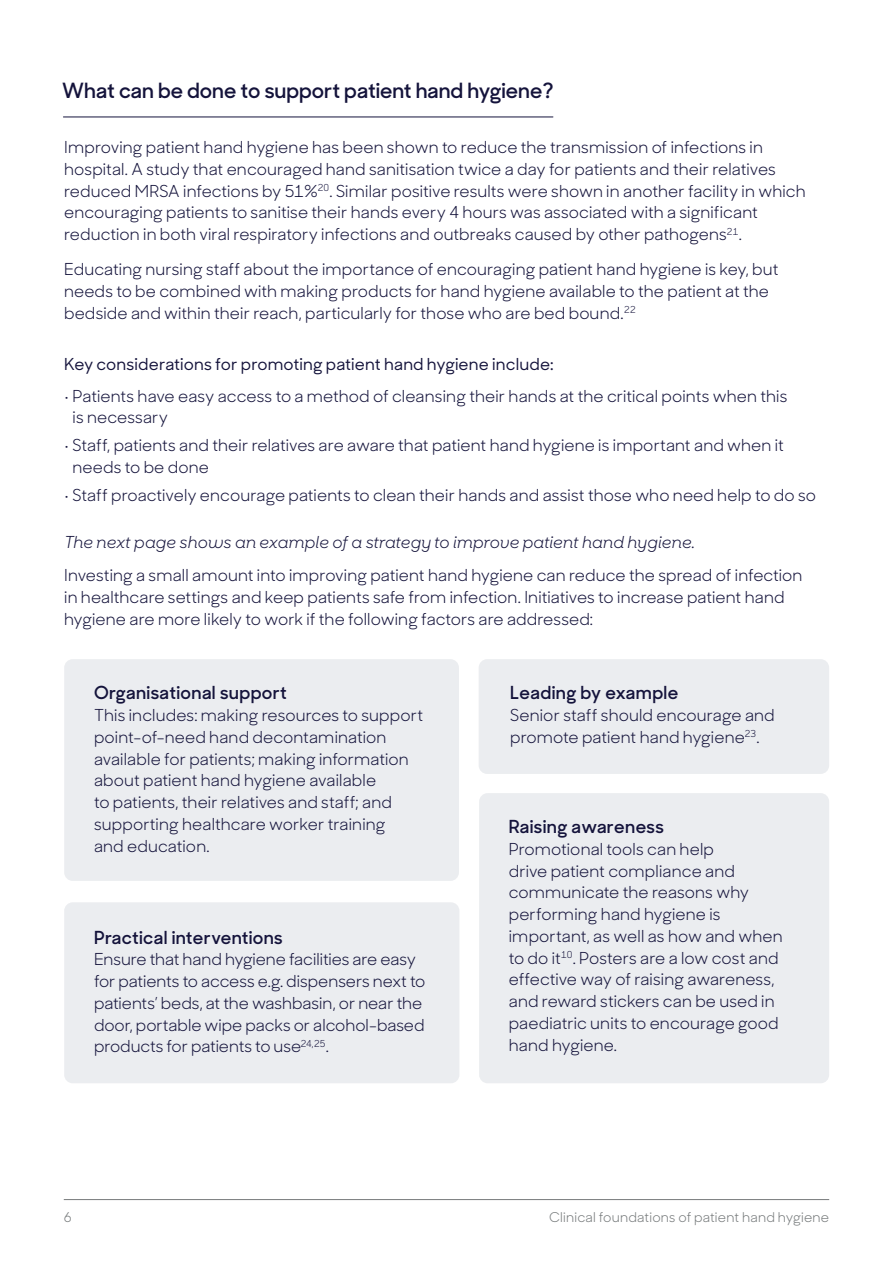
<style>
.page{position:relative;width:893px;height:1263px;background:#fff}
.page>*{position:absolute;margin:0;border:0;box-sizing:border-box;transform-origin:0 0}
.t1{font:600 21px "Sharp Sans Display No 1";color:#14133b}
.t2{font:600 18px "Sharp Sans Display No 1";letter-spacing:.02em;color:#14133b}
.t3{font:16.5px/21.8px "Sharp Sans Display No 1";letter-spacing:.005em;color:#14133b}
.t4{font:italic 16.5px "Sharp Sans Display No 1";letter-spacing:.005em;color:#14133b}
.t5{font:500 16.5px "Sharp Sans Display No 1";letter-spacing:.01em;color:#14133b}
.t6{font:13.5px "Sharp Sans Display No 1";letter-spacing:.015em;color:#767a7b}
</style>
<div class="page">
<hr style="left:64px;top:1199px;width:765px;height:1px;background:#767a7b">
<hr style="left:63px;top:117px;width:490px;height:1px;background:#14133b">
<div style="left:64px;top:659px;width:395px;height:222px;background:#ebedf0;border-radius:9px"></div>
<div style="left:479px;top:659px;width:350px;height:115px;background:#ebedf0;border-radius:9px"></div>
<div style="left:64px;top:902px;width:395px;height:181px;background:#ebedf0;border-radius:9px"></div>
<div style="left:479px;top:793px;width:350px;height:290px;background:#ebedf0;border-radius:9px"></div>
<p class="t1" style="left:62px;top:74px;width:493px">What can be done to support patient hand hygiene?</p>
<p class="t3" style="left:64px;top:135px;width:743px">Improving patient hand hygiene has been shown to reduce the transmission of infections in hospital. A study that encouraged hand sanitisation twice a day for patients and their relatives reduced MRSA infections by 51%<sup>20</sup>. Similar positive results were shown in another facility in which encouraging patients to sanitise their hands every 4 hours was associated with a significant reduction in both viral respiratory infections and outbreaks caused by other pathogens<sup>21</sup>.</p>
<p class="t3" style="left:64px;top:257px;width:716px">Educating nursing staff about the importance of encouraging patient hand hygiene is key, but needs to be combined with making products for hand hygiene available to the patient at the bedside and within their reach, particularly for those who are bed bound.<sup>22</sup></p>
<p class="t5" style="left:64px;top:352px;width:491px">Key considerations for promoting patient hand hygiene include:</p>
<p class="t3" style="left:73px;top:383px;width:716px;text-indent:-8px">• Patients have easy access to a method of cleansing their hands at the critical points when this is necessary</p>
<p class="t3" style="left:73px;top:433px;width:713px;text-indent:-8px">• Staff, patients and their relatives are aware that patient hand hygiene is important and when it needs to be done</p>
<p class="t3" style="left:64px;top:483px;width:753px">• Staff proactively encourage patients to clean their hands and assist those who need help to do so</p>
<p class="t4" style="left:64px;top:530px;width:632px">The next page shows an example of a strategy to improve patient hand hygiene.</p>
<p class="t3" style="left:64px;top:563px;width:740px">Investing a small amount into improving patient hand hygiene can reduce the spread of infection in healthcare settings and keep patients safe from infection. Initiatives to increase patient hand hygiene are more likely to work if the following factors are addressed:</p>
<p class="t2" style="left:94px;top:679px;width:194px">Organisational support</p>
<p class="t3" style="left:94px;top:703px;width:331px">This includes: making resources to support point-of-need hand decontamination available for patients; making information about patient hand hygiene available<br>to patients, their relatives and staff; and supporting healthcare worker training<br>and education.</p>
<p class="t2" style="left:94px;top:923px;width:190px">Practical interventions</p>
<p class="t3" style="left:94px;top:947px;width:333px">Ensure that hand hygiene facilities are easy for patients to access e.g. dispensers next to patients’ beds, at the washbasin, or near the door, portable wipe packs or alcohol-based products for patients to use<sup>24,25</sup>.</p>
<p class="t2" style="left:510px;top:679px;width:170px">Leading by example</p>
<p class="t3" style="left:510px;top:703px;width:266px">Senior staff should encourage and promote patient hand hygiene<sup>23</sup>.</p>
<p class="t2" style="left:509px;top:813px;width:157px">Raising awareness</p>
<p class="t3" style="left:509px;top:837px;width:275px">Promotional tools can help<br>drive patient compliance and communicate the reasons why performing hand hygiene is important, as well as how and when to do it<sup>10</sup>. Posters are a low cost and effective way of raising awareness, and reward stickers can be used in paediatric units to encourage good hand hygiene.</p>
<p class="t6" style="left:64px;top:1207px;width:9px">6</p>
<p class="t6" style="left:549px;top:1207px;width:282px">Clinical foundations of patient hand hygiene</p>
</div>
